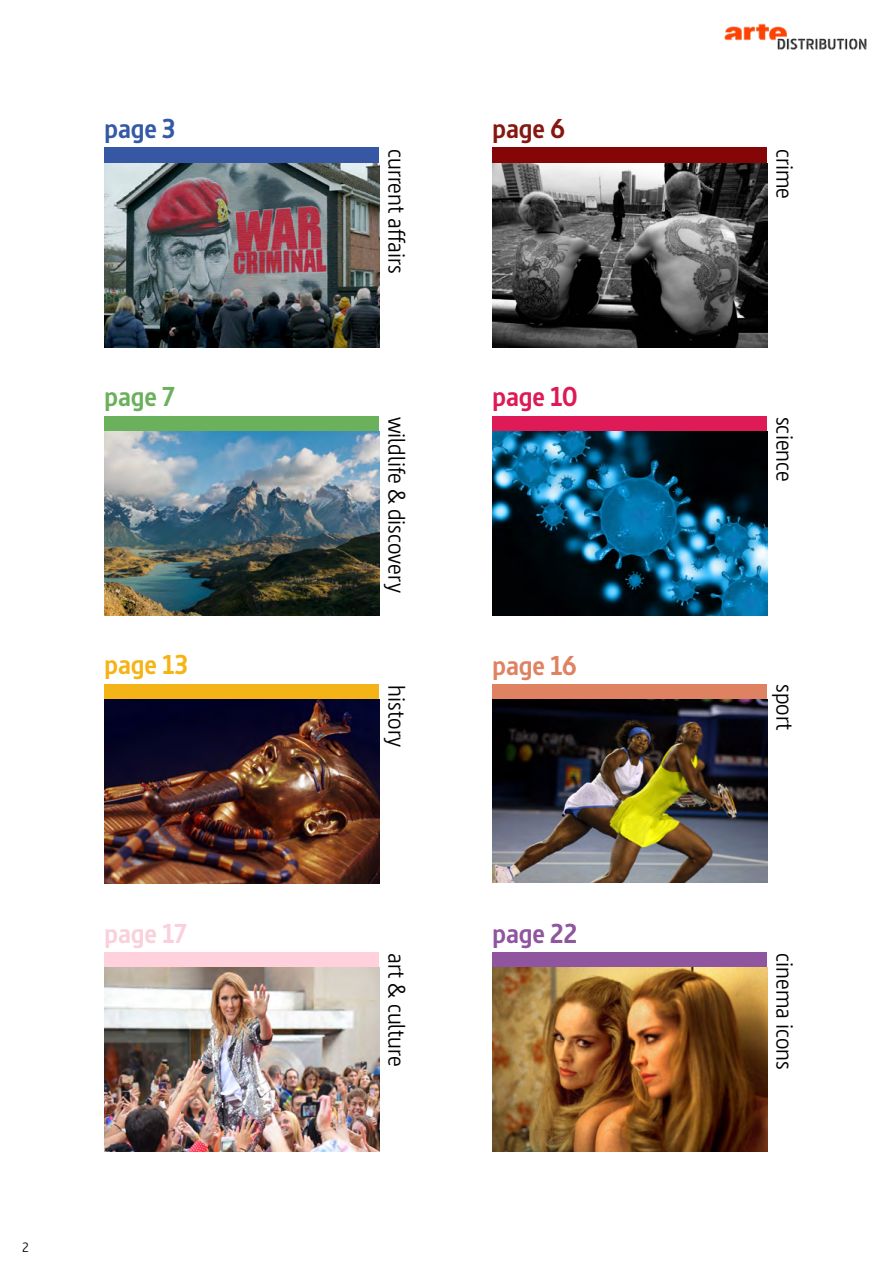
<style>
.page{position:relative;width:893px;height:1263px;background:#fff}
.page>*{position:absolute;margin:0;border:0;box-sizing:border-box;transform-origin:0 0}
.t1{font:700 27px "Barna";color:#f9d0db}
.t2{font:700 27px "Barna";color:#8f559e}
.t3{font:700 27px "Barna";color:#dd1a56}
.t4{font:700 27px "Barna";color:#df8262}
.t5{font:700 27px "Barna";color:#f5b316}
.t6{font:700 27px "Barna";color:#851811}
.t7{font:700 27px "Barna";color:#3459a5}
.t8{font:700 27px "Barna";color:#6bb05b}
.t9{font:24px "Barna";color:#020203}
.t10{font:13.5px "Barna";color:#020203}
</style>
<div class="page">
<img style="left:724px;top:23px;width:143px;height:27px">
<div style="left:104px;top:952px;width:275px;height:16px;background:#ffd1dc"></div>
<img style="left:104px;top:968px;width:275px;height:184px">
<div style="left:492px;top:952px;width:275px;height:16px;background:#8f559e"></div>
<img style="left:492px;top:968px;width:275px;height:184px">
<div style="left:492px;top:416px;width:275px;height:15px;background:#de1b56"></div>
<img style="left:492px;top:431px;width:275px;height:184px">
<div style="left:492px;top:148px;width:275px;height:15px;background:#850606"></div>
<img style="left:492px;top:163px;width:275px;height:184px">
<div style="left:104px;top:148px;width:275px;height:15px;background:#3658a4"></div>
<img style="left:104px;top:163px;width:275px;height:184px">
<div style="left:104px;top:416px;width:275px;height:15px;background:#6bb05b"></div>
<img style="left:104px;top:431px;width:275px;height:184px">
<div style="left:492px;top:684px;width:275px;height:15px;background:#df8262"></div>
<img style="left:492px;top:700px;width:275px;height:183px">
<div style="left:104px;top:684px;width:275px;height:15px;background:#f4b317"></div>
<img style="left:104px;top:700px;width:275px;height:183px">
<p class="t7" style="left:104px;top:113px;width:72px">page 3</p>
<p class="t8" style="left:104px;top:381px;width:72px">page 7</p>
<p class="t5" style="left:104px;top:648px;width:85px">page 13</p>
<p class="t1" style="left:104px;top:917px;width:84px">page 17</p>
<p class="t10" style="left:22px;top:1239px;width:8px">2</p>
<p class="t9" style="left:411px;top:149px;width:126px;rotate:90deg">current affairs</p>
<p class="t9" style="left:411px;top:417px;width:178px;rotate:90deg">wildlife &amp; discovery</p>
<p class="t9" style="left:411px;top:685px;width:63px;rotate:90deg">history</p>
<p class="t9" style="left:411px;top:953px;width:115px;rotate:90deg">art &amp; culture</p>
<p class="t6" style="left:492px;top:113px;width:74px">page 6</p>
<p class="t3" style="left:492px;top:381px;width:87px">page 10</p>
<p class="t4" style="left:492px;top:649px;width:86px">page 16</p>
<p class="t2" style="left:492px;top:917px;width:86px">page 22</p>
<p class="t9" style="left:799px;top:149px;width:52px;rotate:90deg">crime</p>
<p class="t9" style="left:799px;top:417px;width:66px;rotate:90deg">science</p>
<p class="t9" style="left:799px;top:684px;width:48px;rotate:90deg">sport</p>
<p class="t9" style="left:799px;top:953px;width:118px;rotate:90deg">cinema icons</p>
</div>
